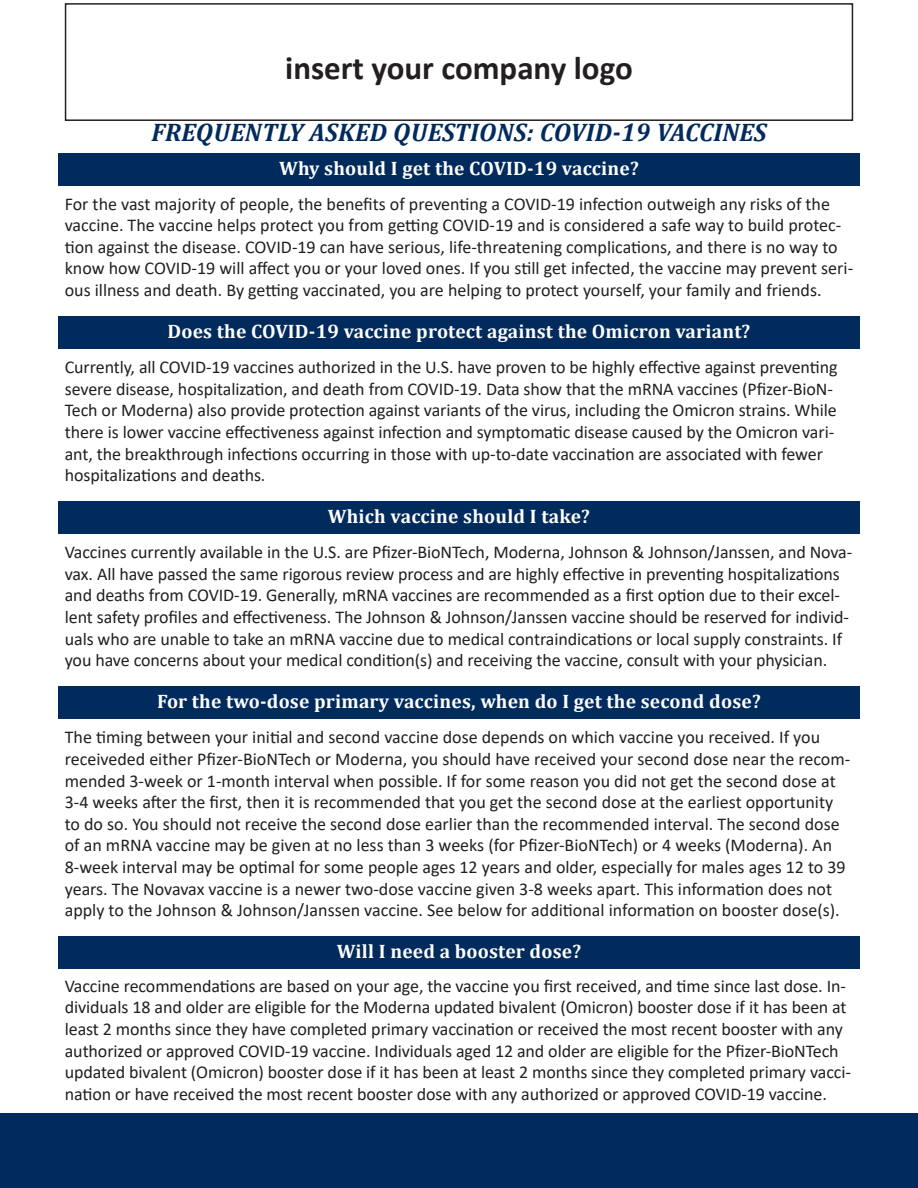
<style>
.page{position:relative;width:918px;height:1188px;background:#fff}
.page>*{position:absolute;margin:0;border:0;box-sizing:border-box;transform-origin:0 0}
.t1{font:700 33px "Calibri";color:#231f20}
.t2{font:italic 700 25.5px "Cambria";letter-spacing:.01em;color:#002b5c}
.t3{font:700 19.5px "Cambria";letter-spacing:.01em;color:#fff}
.t4{font:18px/21.6px "Calibri";letter-spacing:-.005em;color:#231f20}
</style>
<div class="page">
<div style="left:0;top:1114px;width:918px;height:74px;background:#002b5c"></div>
<div style="left:58px;top:153px;width:802px;height:33px;background:#002b5c"></div>
<div style="left:58px;top:316px;width:802px;height:33px;background:#002b5c"></div>
<div style="left:58px;top:501px;width:802px;height:33px;background:#002b5c"></div>
<div style="left:58px;top:686px;width:802px;height:33px;background:#002b5c"></div>
<div style="left:58px;top:936px;width:802px;height:33px;background:#002b5c"></div>
<div style="left:65px;top:3px;width:788px;height:118px;border:2px solid #231f20"></div>
<h1 class="t1" style="left:285px;top:45px;width:349px">insert your company logo</h1>
<h2 class="t2" style="left:151px;top:114px;width:617px">FREQUENTLY ASKED QUESTIONS: COVID-19 VACCINES</h2>
<p class="t3" style="left:279px;top:154px;width:361px">Why should I get the COVID-19 vaccine?</p>
<p class="t4" style="left:65px;top:192px;width:790px">For the vast majority of people, the benefits of preventing a COVID-19 infection outweigh any risks of the vaccine. The vaccine helps protect you from getting COVID-19 and is considered a safe way to build protec&shy;tion against the disease. COVID-19 can have serious, life-threatening complications, and there is no way to know how COVID-19 will affect you or your loved ones. If you still get infected, the vaccine may prevent seri&shy;ous illness and death. By getting vaccinated, you are helping to protect yourself, your family and friends.</p>
<p class="t3" style="left:167px;top:318px;width:585px">Does the COVID-19 vaccine protect against the Omicron variant?</p>
<p class="t4" style="left:65px;top:356px;width:774px">Currently, all COVID-19 vaccines authorized in the U.S. have proven to be highly effective against preventing severe disease, hospitalization, and death from COVID-19. Data show that the mRNA vaccines (Pfizer-BioN-Tech or Moderna) also provide protection against variants of the virus, including the Omicron strains. While there is lower vaccine effectiveness against infection and symptomatic disease caused by the Omicron vari&shy;ant, the breakthrough infections occurring in those with up-to-date vaccination are associated with fewer hospitalizations and deaths.</p>
<p class="t3" style="left:328px;top:503px;width:264px">Which vaccine should I take?</p>
<p class="t4" style="left:65px;top:541px;width:789px">Vaccines currently available in the U.S. are Pfizer-BioNTech, Moderna, Johnson &amp; Johnson/Janssen, and Nova&shy;vax. All have passed the same rigorous review process and are highly effective in preventing hospitalizations and deaths from COVID-19. Generally, mRNA vaccines are recommended as a first option due to their excel&shy;lent safety profiles and effectiveness. The Johnson &amp; Johnson/Janssen vaccine should be reserved for individ&shy;uals who are unable to take an mRNA vaccine due to medical contraindications or local supply constraints. If you have concerns about your medical condition(s) and receiving the vaccine, consult with your physician.</p>
<p class="t3" style="left:157px;top:688px;width:605px">For the two-dose primary vaccines, when do I get the second dose?</p>
<p class="t4" style="left:65px;top:726px;width:787px">The timing between your initial and second vaccine dose depends on which vaccine you received. If you receiveded either Pfizer-BioNTech or Moderna, you should have received your second dose near the recom&shy;mended 3-week or 1-month interval when possible. If for some reason you did not get the second dose at 3-4 weeks after the first, then it is recommended that you get the second dose at the earliest opportunity to do so. You should not receive the second dose earlier than the recommended interval. The second dose of an mRNA vaccine may be given at no less than 3 weeks (for Pfizer-BioNTech) or 4 weeks (Moderna). An 8-week interval may be optimal for some people ages 12 years and older, especially for males ages 12 to 39 years. The Novavax vaccine is a newer two-dose vaccine given 3-8 weeks apart. This information does not apply to the Johnson &amp; Johnson/Janssen vaccine. See below for additional information on booster dose(s).</p>
<p class="t3" style="left:337px;top:938px;width:246px">Will I need a booster dose?</p>
<p class="t4" style="left:65px;top:975px;width:788px">Vaccine recommendations are based on your age, the vaccine you first received, and time since last dose. In&shy;dividuals 18 and older are eligible for the Moderna updated bivalent (Omicron) booster dose if it has been at least 2 months since they have completed primary vaccination or received the most recent booster with any authorized or approved COVID-19 vaccine. Individuals aged 12 and older are eligible for the Pfizer-BioNTech updated bivalent (Omicron) booster dose if it has been at least 2 months since they completed primary vacci&shy;nation or have received the most recent booster dose with any authorized or approved COVID-19 vaccine.</p>
</div>
